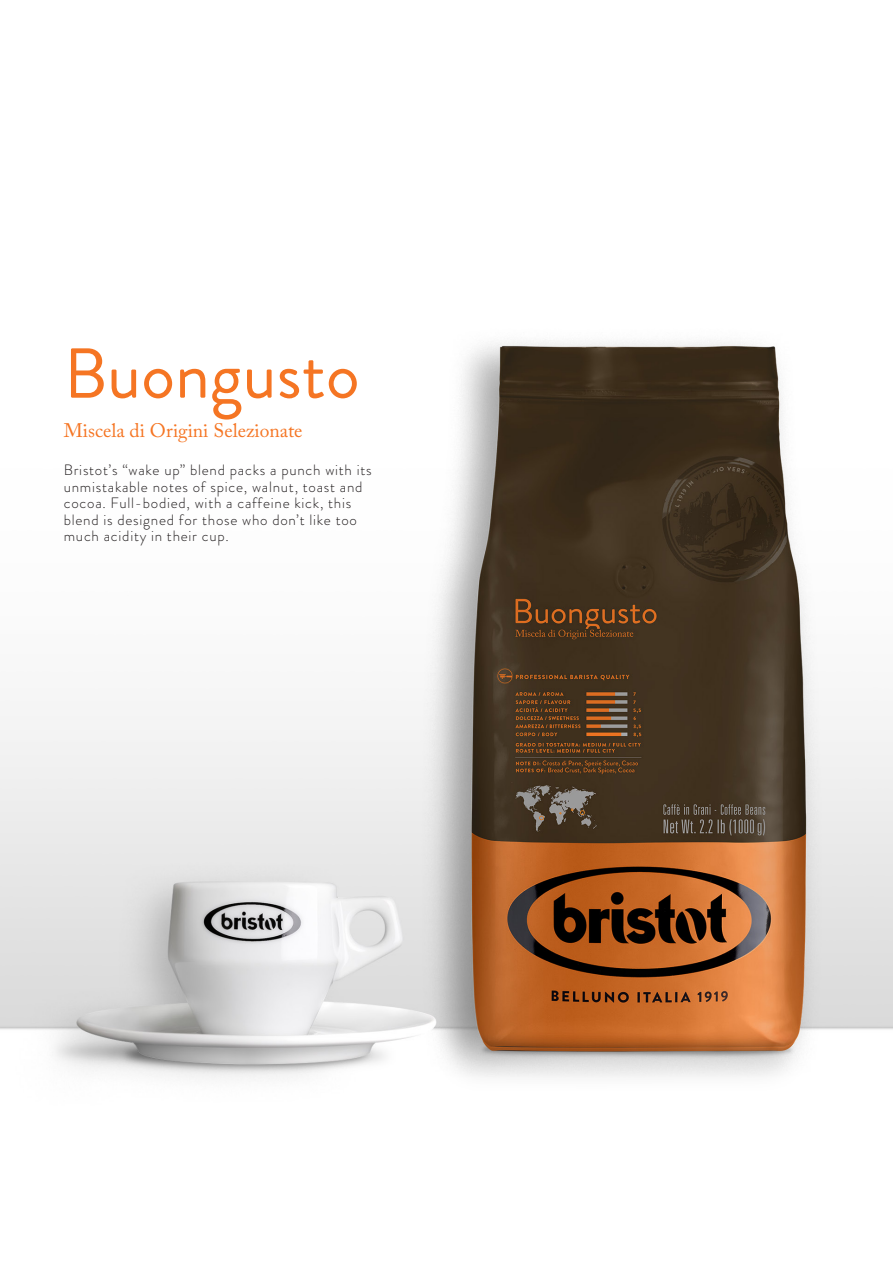
<style>
.page{position:relative;width:893px;height:1263px;background:#fff}
.page>*{position:absolute;margin:0;border:0;box-sizing:border-box;transform-origin:0 0}
.t1{font:70.5px "Brandon Grotesque";color:#f57523}
.t2{font:19.5px "Adobe Caslon Pro";color:#f57523}
.t3{font:300 15px/16.5px "Brandon Grotesque";letter-spacing:.05em;color:#231f20}
</style>
<div class="page">
<img style="left:0;top:341px;width:893px;height:738px">
<h1 class="t1" style="left:64px;top:325px;width:297px">Buongusto</h1>
<h2 class="t2" style="left:64px;top:419px;width:240px">Miscela di Origini Selezionate</h2>
<p class="t3" style="left:64px;top:462px;width:309px">Bristot’s “wake up” blend packs a punch with its unmistakable notes of spice, walnut, toast and cocoa. Full-bodied, with a caffeine kick, this blend is designed for those who don’t like too much acidity in their cup.</p>
</div>
